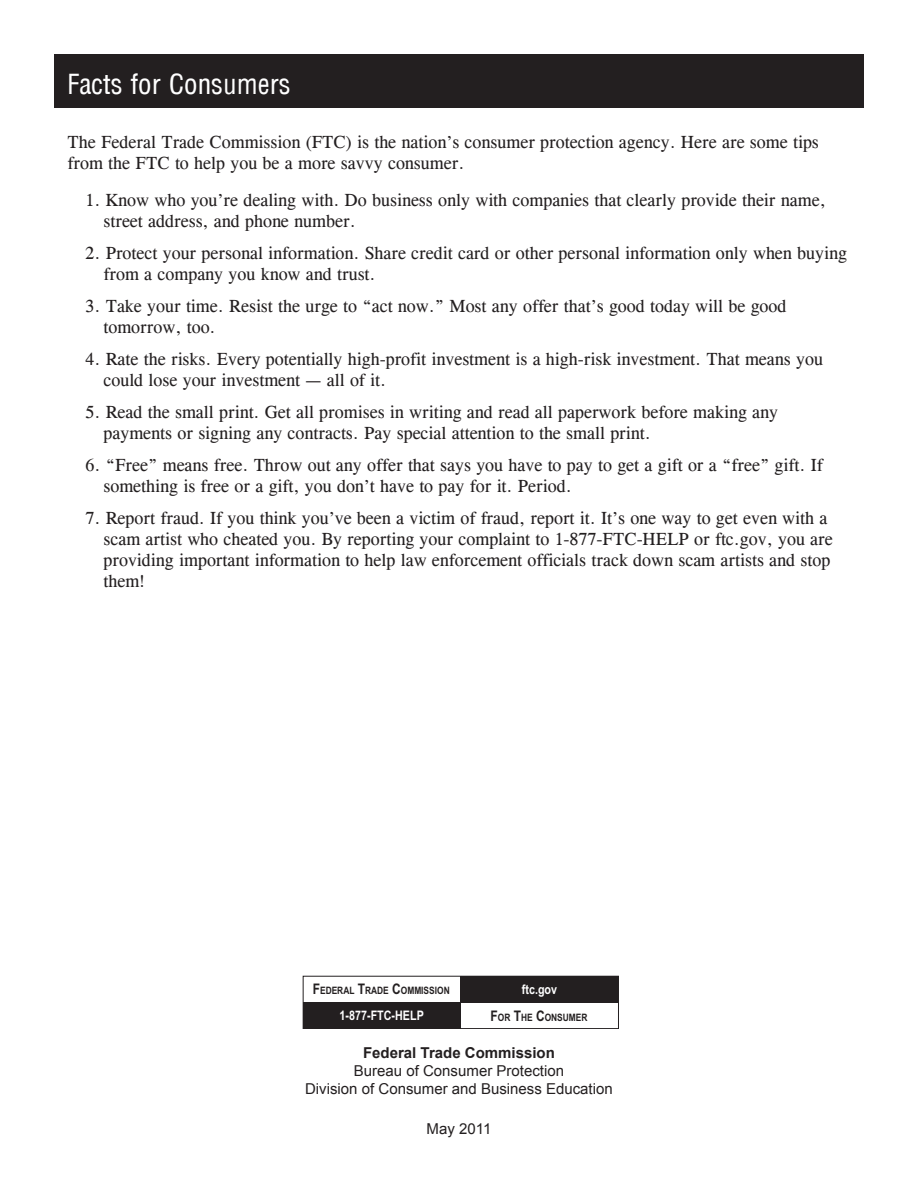
<style>
.page{position:relative;width:918px;height:1188px;background:#fff}
.page>*{position:absolute;margin:0;border:0;box-sizing:border-box;transform-origin:0 0}
.Page_Header{font:condensed 27px "Arena";color:#fff}
.Bullet{font:18px/21px "CG Times";color:#231f20}
.Body_Text{font:18px/21.6px "CG Times";color:#231f20}
.FTC_BCP_OCBE{font:15px/18px "Arial";color:#231f20;text-align:center}
.FTC_BCP_OCBE-2{font:700 15px "Arial";color:#231f20}
.t1{font:700 13.2px "Arial Narrow";color:#fff}
.t2{font:700 10.2px "Arial Narrow";color:#231f20}
.s1{font-size:14.55px}
</style>
<div class="page">
<div style="left:55px;top:55px;width:808px;height:52px;background:#231f20"></div>
<div style="left:54px;top:54px;width:810px;height:54px;border:2px solid #231f20"></div>
<div style="left:303px;top:976px;width:316px;height:53px;border:1px solid #231f20"></div>
<div style="left:461px;top:976px;width:157px;height:26px;background:#231f20"></div>
<div style="left:303px;top:1002px;width:158px;height:27px;background:#231f20"></div>
<p class="Page_Header" style="left:68px;top:72px;width:225px">Facts for Consumers</p>
<p class="Body_Text" style="left:68px;top:131px;width:753px">The Federal Trade Commission (FTC) is the nation’s consumer protection agency. Here are some tips from the FTC to help you be a more savvy consumer.</p>
<p class="Bullet" style="left:103px;top:190px;width:724px;text-indent:-18px">1. Know who you’re dealing with. Do business only with companies that clearly provide their name, street address, and phone number.</p>
<p class="Bullet" style="left:103px;top:243px;width:745px;text-indent:-18px">2. Protect your personal information. Share credit card or other personal information only when buying from a company you know and trust.</p>
<p class="Bullet" style="left:103px;top:295px;width:685px;text-indent:-18px">3. Take your time. Resist the urge to “act now.” Most any offer that’s good today will be good tomorrow, too.</p>
<p class="Bullet" style="left:103px;top:348px;width:721px;line-height:21.6px;text-indent:-18px">4. Rate the risks. Every potentially high-profit investment is a high-risk investment. That means you could lose your investment — all of it.</p>
<p class="Bullet" style="left:103px;top:402px;width:676px;text-indent:-18px">5. Read the small print. Get all promises in writing and read all paperwork before making any payments or signing any contracts. Pay special attention to the small print.</p>
<p class="Bullet" style="left:103px;top:454px;width:721px;text-indent:-18px">6. “Free” means free. Throw out any offer that says you have to pay to get a gift or a “free” gift. If something is free or a gift, you don’t have to pay for it. Period.</p>
<p class="Bullet" style="left:103px;top:507px;width:731px;text-indent:-18px">7. Report fraud. If you think you’ve been a victim of fraud, report it. It’s one way to get even with a scam artist who cheated you. By reporting your complaint to 1-877-FTC-HELP or ftc.gov, you are providing important information to help law enforcement officials track down scam artists and stop them!</p>
<p class="t2" style="left:313px;top:983px;width:138px"><span class="s1">F</span>EDERAL <span class="s1">T</span>RADE <span class="s1">C</span>OMMISSION</p>
<p class="t1" style="left:522px;top:979px;width:37px">ftc.gov</p>
<p class="t1" style="left:340px;top:1006px;width:86px">1-877-FTC-HELP</p>
<p class="t2" style="left:491px;top:1009px;width:98px"><span class="s1">F</span>OR <span class="s1">T</span>HE <span class="s1">C</span>ONSUMER</p>
<p class="FTC_BCP_OCBE-2" style="left:363px;top:1043px;width:193px">Federal Trade Commission</p>
<p class="FTC_BCP_OCBE" style="left:305px;top:1062px;width:309px">Bureau of Consumer Protection<br>Division of Consumer and Business Education</p>
<p class="FTC_BCP_OCBE" style="left:427px;top:1120px;width:66px">May 2011</p>
</div>
